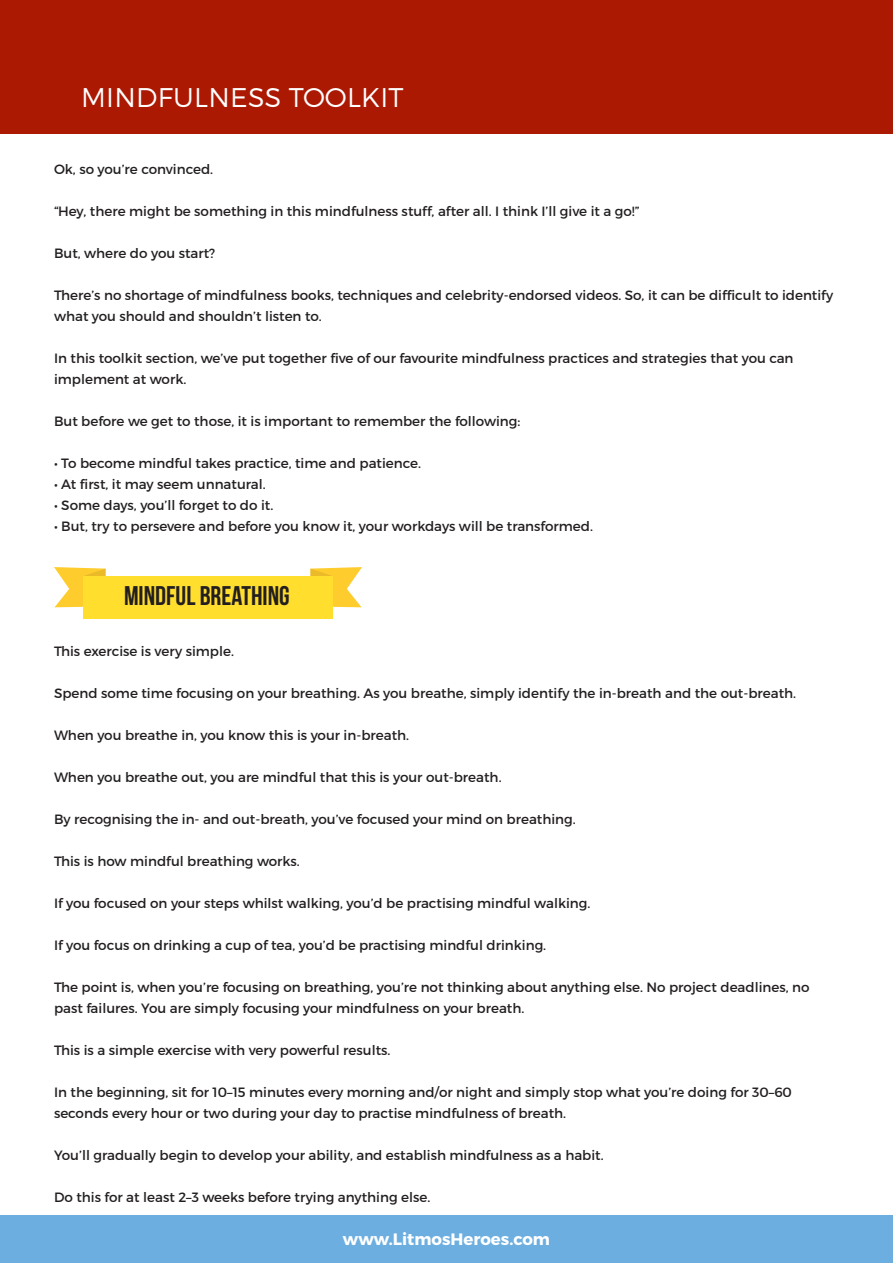
<style>
.page{position:relative;width:893px;height:1263px;background:#fff}
.page>*{position:absolute;margin:0;border:0;box-sizing:border-box;transform-origin:0 0}
.t1{font:300 27px "Montserrat";letter-spacing:.01em;color:#fff}
.t2{font:700 27px "Bebas Neue";color:#231f20}
.t3{font:700 16.5px "Montserrat";color:#fff}
.t4{font:13.5px/21px "Montserrat";color:#231f20}
</style>
<div class="page">
<div style="left:0;top:1215px;width:893px;height:48px;background:#6caee0"></div>
<div style="left:0;top:0;width:893px;height:134px;background:#ac1903"></div>
<svg style="left:54px;top:567px;width:52px;height:40px"></svg>
<svg style="left:310px;top:567px;width:52px;height:40px"></svg>
<div style="left:83px;top:576px;width:250px;height:42px;background:#ffde2e"></div>
<p class="t1" style="left:81px;top:80px;width:324px">MINDFULNESS TOOLKIT</p>
<p class="t4" style="left:54px;top:158px;width:161px">Ok, so you’re convinced.</p>
<p class="t4" style="left:54px;top:200px;width:587px">“Hey, there might be something in this mindfulness stuff, after all. I think I’ll give it a go!”</p>
<p class="t4" style="left:54px;top:242px;width:163px">But, where do you start?</p>
<p class="t4" style="left:54px;top:284px;width:781px">There’s no shortage of mindfulness books, techniques and celebrity-endorsed videos. So, it can be difficult to identify what you should and shouldn’t listen to.</p>
<p class="t4" style="left:54px;top:347px;width:741px">In this toolkit section, we’ve put together five of our favourite mindfulness practices and strategies that you can implement at work.</p>
<p class="t4" style="left:54px;top:410px;width:468px">But before we get to those, it is important to remember the following:</p>
<p class="t4" style="left:54px;top:452px;width:369px">• To become mindful takes practice, time and patience.</p>
<p class="t4" style="left:54px;top:473px;width:213px">• At first, it may seem unnatural.</p>
<p class="t4" style="left:54px;top:494px;width:221px">• Some days, you’ll forget to do it.</p>
<p class="t4" style="left:54px;top:515px;width:540px">• But, try to persevere and before you know it, your workdays will be transformed.</p>
<p class="t2" style="left:124px;top:581px;width:167px">MINDFUL BREATHING</p>
<p class="t4" style="left:54px;top:640px;width:181px">This exercise is very simple.</p>
<p class="t4" style="left:54px;top:682px;width:744px">Spend some time focusing on your breathing. As you breathe, simply identify the in-breath and the out-breath.</p>
<p class="t4" style="left:54px;top:724px;width:357px">When you breathe in, you know this is your in-breath.</p>
<p class="t4" style="left:54px;top:766px;width:449px">When you breathe out, you are mindful that this is your out-breath.</p>
<p class="t4" style="left:54px;top:808px;width:523px">By recognising the in- and out-breath, you’ve focused your mind on breathing.</p>
<p class="t4" style="left:54px;top:850px;width:247px">This is how mindful breathing works.</p>
<p class="t4" style="left:54px;top:892px;width:538px">If you focused on your steps whilst walking, you’d be practising mindful walking.</p>
<p class="t4" style="left:54px;top:934px;width:494px">If you focus on drinking a cup of tea, you’d be practising mindful drinking.</p>
<p class="t4" style="left:54px;top:976px;width:757px">The point is, when you’re focusing on breathing, you’re not thinking about anything else. No project deadlines, no past failures. You are simply focusing your mindfulness on your breath.</p>
<p class="t4" style="left:54px;top:1039px;width:338px">This is a simple exercise with very powerful results.</p>
<p class="t4" style="left:54px;top:1081px;width:739px">In the beginning, sit for 10–15 minutes every morning and/or night and simply stop what you’re doing for 30–60 seconds every hour or two during your day to practise mindfulness of breath.</p>
<p class="t4" style="left:54px;top:1144px;width:551px">You’ll gradually begin to develop your ability, and establish mindfulness as a habit.</p>
<p class="t4" style="left:54px;top:1186px;width:378px">Do this for at least 2–3 weeks before trying anything else.</p>
<p class="t3" style="left:343px;top:1228px;width:209px">www.LitmosHeroes.com</p>
</div>
